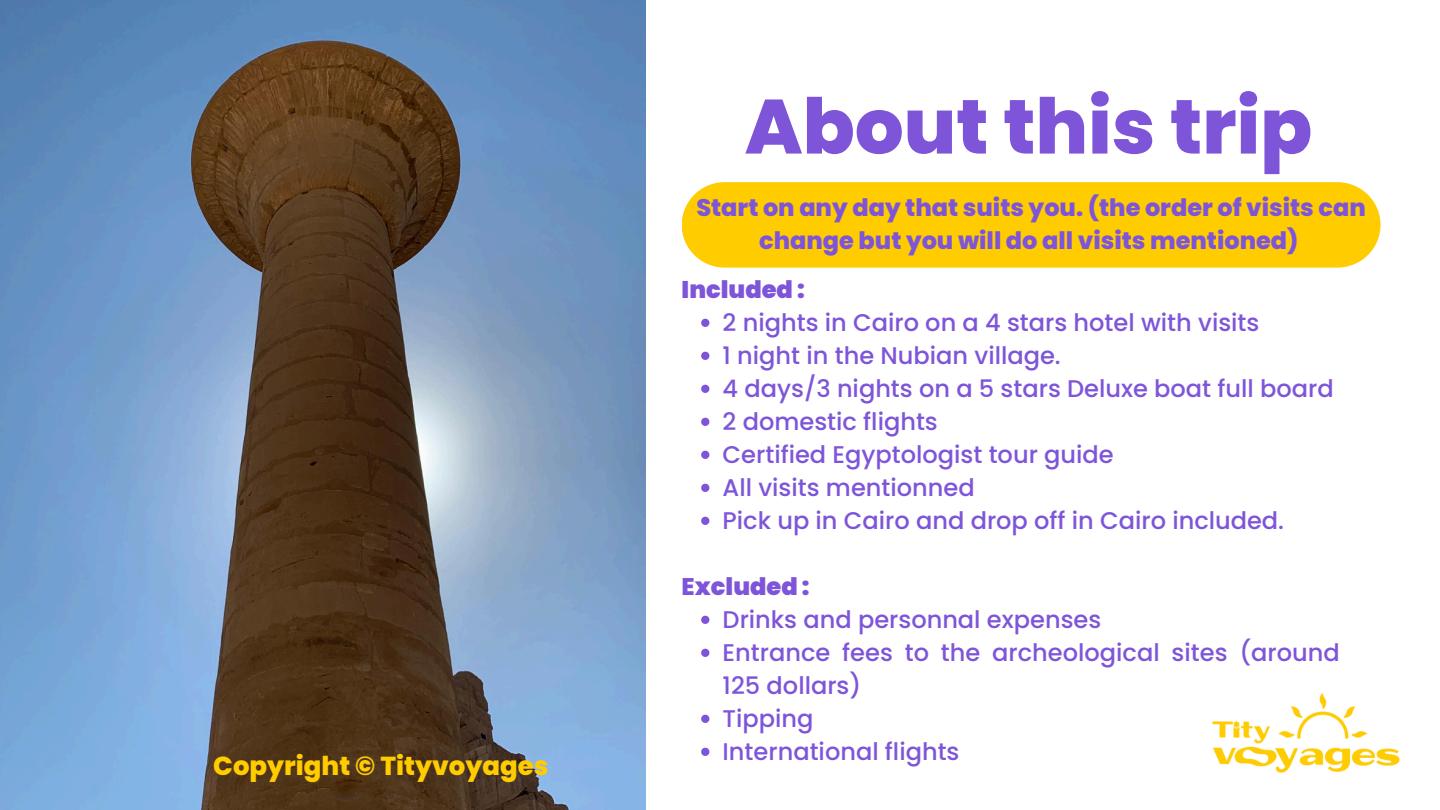
<style>
.page{position:relative;width:1440px;height:810px;background:#fff}
.page>*{position:absolute;margin:0;border:0;box-sizing:border-box;transform-origin:0 0}
.t1{font:800 76.7px "Poppins";color:#7e55d9}
.t2{font:800 26px "Poppins";color:#fc0}
.t3{font:500 24.1px/33px "Poppins";color:#7e55d9}
.t4{font:900 24.1px "Poppins";color:#7e55d9}
.t5{font:800 24px/33px "Poppins";color:#7e55d9;text-align:center}
.s1{font-weight:800}
</style>
<div class="page">
<img style="left:0;top:0;width:646px;height:810px">
<svg style="left:701px;top:319px;width:8px;height:8px"></svg>
<svg style="left:701px;top:352px;width:8px;height:8px"></svg>
<svg style="left:701px;top:385px;width:8px;height:8px"></svg>
<svg style="left:701px;top:418px;width:8px;height:8px"></svg>
<svg style="left:701px;top:451px;width:8px;height:8px"></svg>
<svg style="left:701px;top:484px;width:8px;height:8px"></svg>
<svg style="left:701px;top:517px;width:8px;height:8px"></svg>
<svg style="left:701px;top:616px;width:8px;height:8px"></svg>
<svg style="left:701px;top:649px;width:8px;height:8px"></svg>
<svg style="left:701px;top:715px;width:8px;height:8px"></svg>
<svg style="left:701px;top:748px;width:8px;height:8px"></svg>
<img style="left:1212px;top:693px;width:188px;height:80px">
<div style="left:682px;top:182px;width:699px;height:86px;background:#fc0"></div>
<p class="t2" style="left:213px;top:748px;width:337px">Copyright © Tityvoyages</p>
<p class="t1" style="left:745px;top:73px;width:569px">About this trip</p>
<p class="t5" style="left:696px;top:191px;width:671px">Start on any day that suits you. (the order of visits can change but you will do all visits mentioned)</p>
<h2 class="t4" style="left:682px;top:273px;width:125px">Included :</h2>
<h1 class="t3" style="left:723px;top:307px;width:538px">2 nights in Cairo on a 4 stars hotel with visits</h1>
<h2 class="t3" style="left:723px;top:340px;width:340px">1 night in the Nubian village.</h2>
<h2 class="t3" style="left:723px;top:373px;width:613px">4 days/3 nights on a 5 stars Deluxe boat full board</h2>
<p class="t3" style="left:723px;top:406px;width:217px">2 domestic flights</p>
<p class="t3" style="left:723px;top:439px;width:393px">Certified Egyptologist tour guide</p>
<p class="t3" style="left:723px;top:472px;width:254px">All visits mentionned</p>
<p class="t3" style="left:723px;top:505px;width:563px">Pick up in Cairo and drop off in Cairo included.</p>
<p class="t4" style="left:682px;top:570px;width:129px"><span class="s1">E</span>xcluded :</p>
<p class="t3" style="left:723px;top:604px;width:380px">Drinks and personnal expenses</p>
<p class="t3" style="left:723px;top:637px;width:619px">Entrance fees to the archeological sites (around<br>125 dollars)</p>
<h2 class="t3" style="left:723px;top:703px;width:92px">Tipping</h2>
<p class="t3" style="left:723px;top:736px;width:238px">International flights</p>
</div>
